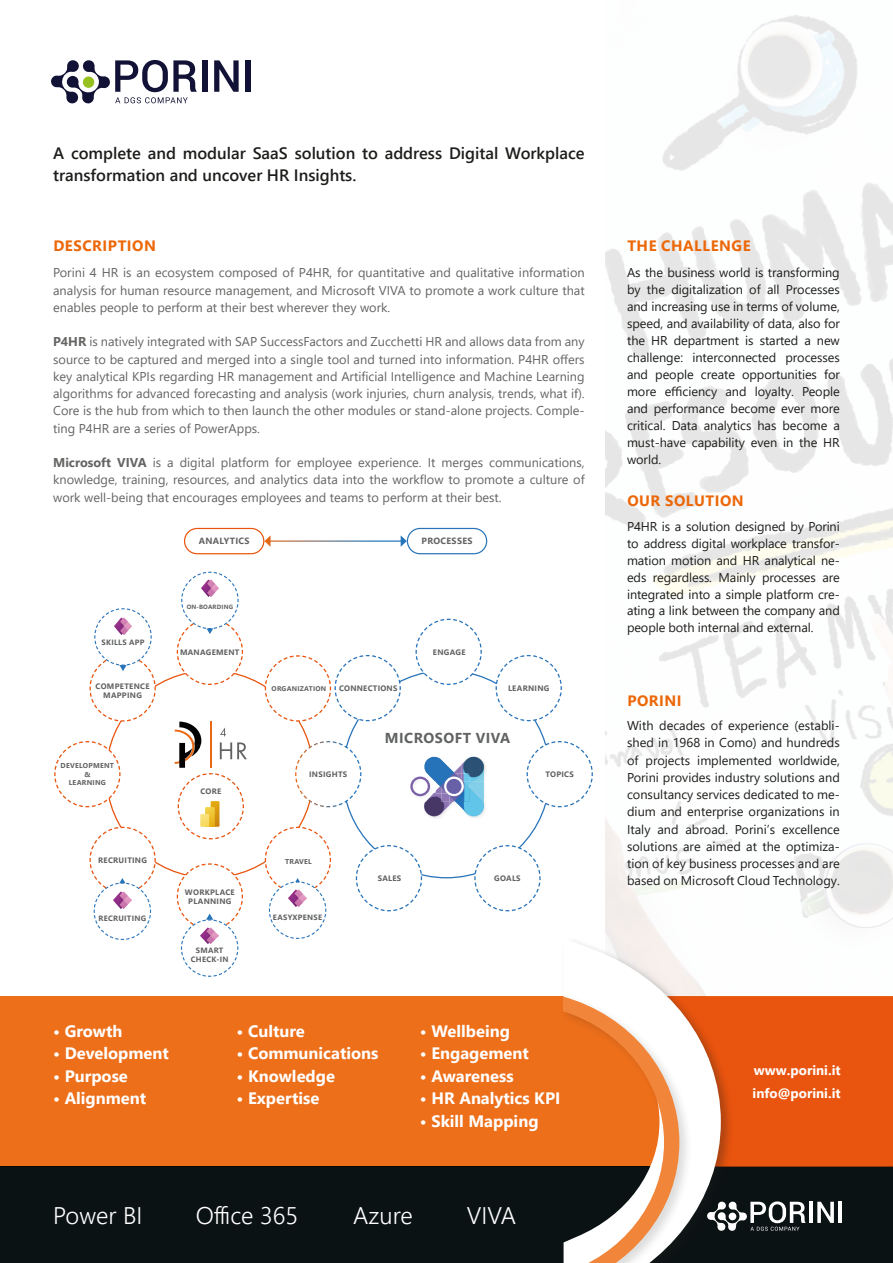
<style>
.page{position:relative;width:893px;height:1263px;background:#fff}
.page>*{position:absolute;margin:0;border:0;box-sizing:border-box;transform-origin:0 0}
.t1{font:300 24px "Segoe UI";color:#fff}
.t2{font:700 16.5px "Segoe UI";color:#fff}
.t3{font:600 16.5px/22.5px "Segoe UI";color:#1d1d1b}
.t4{font:700 15px "Segoe UI";letter-spacing:.035em;color:#ec6708}
.t5{font:700 14.4px "Segoe UI";letter-spacing:.035em;color:#616362}
.t6{font:700 13.5px "Segoe UI";color:#fff}
.t7{font:12.75px/17px "Segoe UI";letter-spacing:-.005em;color:#1d1d1b;text-align:justify}
.t8{font:12.75px/17.2px "Segoe UI";color:#646463;text-align:justify}
.t9{font:700 9px "Segoe UI";letter-spacing:.035em;color:#616362}
.t10{font:700 7.8px/9.4px "Segoe UI";letter-spacing:.035em;color:#616362;text-align:center}
.t11{font:700 7.65px/9.1px "Segoe UI";letter-spacing:.035em;color:#616362;text-align:center}
.t12{font:700 7.05px/8.6px "Segoe UI";letter-spacing:.035em;color:#616362;text-align:center}
.t13{font:700 6.9px "Segoe UI";letter-spacing:.035em;color:#616362}
.t14{font:700 6.15px "Segoe UI";letter-spacing:.035em;color:#616362}
.s1{font-weight:700}
</style>
<div class="page">
<img style="left:606px;top:15px;width:287px;height:913px">
<div style="left:0;top:1166px;width:893px;height:97px;background:#0b1214"></div>
<div style="left:0;top:996px;width:893px;height:170px;background:#ed6f1a"></div>
<svg style="left:542px;top:907px;width:201px;height:260px"></svg>
<div style="left:560px;top:994px;width:133px;height:269px;background:#1d1d1b;opacity:.15"></div>
<svg style="left:51px;top:60px;width:146px;height:44px"></svg>
<div style="left:202px;top:60px;width:5px;height:32px;background:#121237"></div>
<svg style="left:214px;top:60px;width:25px;height:32px"></svg>
<div style="left:246px;top:60px;width:5px;height:32px;background:#121237"></div>
<svg style="left:563px;top:970px;width:330px;height:293px"></svg>
<hr style="left:839px;top:1202px;width:3px;height:21px;background:#fff">
<svg style="left:295px;top:740px;width:67px;height:68px"></svg>
<svg style="left:526px;top:740px;width:67px;height:68px"></svg>
<svg style="left:54px;top:740px;width:67px;height:68px"></svg>
<svg style="left:264px;top:655px;width:137px;height:67px"></svg>
<svg style="left:415px;top:618px;width:67px;height:67px"></svg>
<svg style="left:355px;top:844px;width:68px;height:68px"></svg>
<svg style="left:495px;top:655px;width:67px;height:67px"></svg>
<svg style="left:474px;top:844px;width:67px;height:68px"></svg>
<svg style="left:410px;top:756px;width:76px;height:61px"></svg>
<svg style="left:175px;top:722px;width:72px;height:118px"></svg>
<div style="left:184px;top:528px;width:80px;height:26px;border:1px solid #e9540e;border-radius:13px"></div>
<div style="left:407px;top:528px;width:80px;height:26px;border:1px solid #2974ba;border-radius:13px"></div>
<svg style="left:264px;top:535px;width:7px;height:12px"></svg>
<svg style="left:401px;top:536px;width:6px;height:11px"></svg>
<svg style="left:176px;top:863px;width:68px;height:114px"></svg>
<img style="left:201px;top:927px;width:17px;height:17px">
<svg style="left:264px;top:826px;width:68px;height:113px"></svg>
<img style="left:289px;top:889px;width:17px;height:17px">
<svg style="left:176px;top:571px;width:68px;height:114px"></svg>
<img style="left:201px;top:579px;width:18px;height:17px">
<svg style="left:89px;top:826px;width:67px;height:114px"></svg>
<img style="left:114px;top:892px;width:17px;height:17px">
<svg style="left:89px;top:608px;width:67px;height:114px"></svg>
<img style="left:114px;top:617px;width:18px;height:17px">
<p class="t3" style="left:53px;top:140px;width:533px">A complete and modular SaaS solution to address Digital Workplace transformation and uncover HR Insights.</p>
<p class="t4" style="left:53px;top:232px;width:104px">DESCRIPTION</p>
<p class="t8" style="left:53px;top:263px;width:533px">Porini 4 HR is an ecosystem composed of P4HR, for quantitative and qualitative information analysis for human resource management, and Microsoft VIVA to promote a work culture that enables people to perform at their best wherever they work.</p>
<p class="t8" style="left:53px;top:332px;width:533px"><span class="s1">P4HR</span> is natively integrated with SAP SuccessFactors and Zucchetti HR and allows data from any source to be captured and merged into a single tool and turned into information. P4HR offers key analytical KPIs regarding HR management and Artificial Intelligence and Machine Learning algorithms for advanced forecasting and analysis (work injuries, churn analysis, trends, what if).<br>Core is the hub from which to then launch the other modules or stand-alone projects. Comple&shy;ting P4HR are a series of PowerApps.</p>
<p class="t8" style="left:53px;top:453px;width:533px"><span class="s1">Microsoft VIVA</span> is a digital platform for employee experience. It merges communications, knowledge, training, resources, and analytics data into the workflow to promote a culture of work well-being that encourages employees and teams to perform at their best.</p>
<p class="t9" style="left:199px;top:533px;width:52px">ANALYTICS</p>
<p class="t9" style="left:422px;top:533px;width:52px">PROCESSES</p>
<p class="t11" style="left:102px;top:637px;width:44px">SKILLS APP</p>
<p class="t10" style="left:96px;top:680px;width:55px">COMPETENCE</p>
<p class="t10" style="left:103px;top:690px;width:40px">MAPPING</p>
<p class="t12" style="left:61px;top:761px;width:55px">DEVELOPMENT &amp;</p>
<p class="t12" style="left:69px;top:778px;width:39px">LEARNING</p>
<p class="t14" style="left:187px;top:601px;width:48px">ON-BOARDING</p>
<p class="t10" style="left:180px;top:647px;width:61px">MANAGEMENT</p>
<p class="t10" style="left:200px;top:785px;width:22px">CORE</p>
<p class="t13" style="left:272px;top:682px;width:56px">ORGANIZATION</p>
<p class="t10" style="left:339px;top:683px;width:60px">CONNECTIONS</p>
<p class="t10" style="left:433px;top:646px;width:34px">ENGAGE</p>
<p class="t10" style="left:508px;top:683px;width:43px">LEARNING</p>
<p class="t5" style="left:385px;top:724px;width:127px">MICROSOFT VIVA</p>
<p class="t10" style="left:309px;top:769px;width:40px">INSIGHTS</p>
<p class="t10" style="left:546px;top:769px;width:30px">TOPICS</p>
<p class="t10" style="left:98px;top:855px;width:50px">RECRUITING</p>
<p class="t11" style="left:98px;top:913px;width:49px">RECRUITING</p>
<p class="t10" style="left:185px;top:886px;width:51px">WORKPLACE<br>PLANNING</p>
<p class="t11" style="left:191px;top:945px;width:39px">SMART<br>CHECK-IN</p>
<p class="t12" style="left:285px;top:856px;width:28px">TRAVEL</p>
<p class="t11" style="left:273px;top:912px;width:51px">EASYXPENSE</p>
<p class="t10" style="left:378px;top:873px;width:25px">SALES</p>
<p class="t10" style="left:494px;top:873px;width:28px">GOALS</p>
<p class="t2" style="left:53px;top:1015px;width:71px">• Growth</p>
<p class="t2" style="left:53px;top:1038px;width:117px">• Development</p>
<p class="t2" style="left:53px;top:1060px;width:76px">• Purpose</p>
<p class="t2" style="left:53px;top:1083px;width:95px">• Alignment</p>
<p class="t2" style="left:237px;top:1015px;width:70px">• Culture</p>
<p class="t2" style="left:237px;top:1038px;width:143px">• Communications</p>
<p class="t2" style="left:237px;top:1060px;width:100px">• Knowledge</p>
<p class="t2" style="left:237px;top:1083px;width:84px">• Expertise</p>
<p class="t2" style="left:420px;top:1015px;width:91px">• Wellbeing</p>
<p class="t2" style="left:420px;top:1038px;width:110px">• Engagement</p>
<p class="t2" style="left:420px;top:1060px;width:95px">• Awareness</p>
<p class="t2" style="left:420px;top:1083px;width:142px">• HR Analytics KPI</p>
<p class="t2" style="left:420px;top:1105px;width:120px">• Skill Mapping</p>
<p class="t1" style="left:53px;top:1192px;width:91px">Power BI</p>
<p class="t1" style="left:196px;top:1192px;width:104px">Office 365</p>
<p class="t1" style="left:353px;top:1192px;width:61px">Azure</p>
<p class="t1" style="left:467px;top:1192px;width:51px">VIVA</p>
<p class="t4" style="left:627px;top:232px;width:125px">THE CHALLENGE</p>
<p class="t7" style="left:627px;top:263px;width:214px">As the business world is transforming by the digitalization of all Processes and increasing use in terms of volume, speed, and availability of data, also for the HR department is started a new challenge: interconnected processes and people create opportunities for more efficiency and loyalty. People and performance become ever more critical. Data analytics has become a must-have capability even in the HR world.</p>
<p class="t4" style="left:627px;top:486px;width:118px">OUR SOLUTION</p>
<p class="t7" style="left:627px;top:517px;width:214px">P4HR is a solution designed by Porini to address digital workplace transfor&shy;mation motion and HR analytical ne&shy;eds regardless. Mainly processes are integrated into a simple platform cre&shy;ating a link between the company and people both internal and external.</p>
<p class="t4" style="left:627px;top:686px;width:56px">PORINI</p>
<p class="t7" style="left:627px;top:716px;width:214px">With decades of experience (establi&shy;shed in 1968 in Como) and hundreds of projects implemented worldwide, Porini provides industry solutions and consultancy services dedicated to me&shy;dium and enterprise organizations in Italy and abroad. Porini’s excellence solutions are aimed at the optimiza&shy;tion of key business processes and are based on Microsoft Cloud Technology.</p>
<p class="t6" style="left:754px;top:1058px;width:88px">www.porini.it</p>
<p class="t6" style="left:753px;top:1080px;width:90px">info@porini.it</p>
</div>
